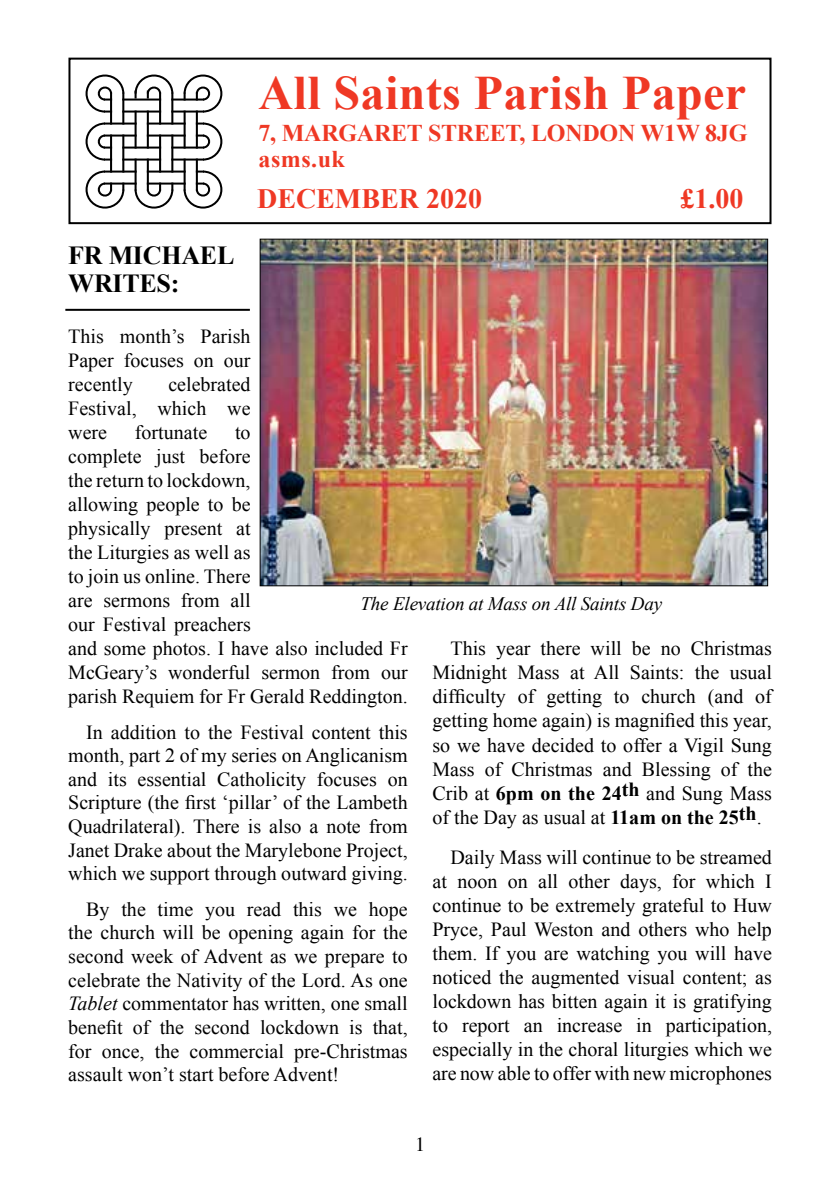
<style>
.page{position:relative;width:840px;height:1191px;background:#fff}
.page>*{position:absolute;margin:0;border:0;box-sizing:border-box;transform-origin:0 0}
.t1{font:700 48px "Times New Roman";letter-spacing:.01em;color:#ef3824}
.t2{font:700 28px "Times New Roman";color:#ef3824}
.t3{font:700 26px/28px "Times New Roman";letter-spacing:-.01em;color:#000}
.t4{font:700 24px/26px "Times New Roman";letter-spacing:-.01em;color:#ef3824}
.t5{font:20px/24px "Times New Roman";color:#000;text-align:justify}
.t6{font:20px "Times";color:#000}
.t7{font:italic 19px "Times New Roman";letter-spacing:-.01em;color:#000}
.s1{font-style:italic}
.s2{font-weight:700}
</style>
<div class="page">
<div style="left:68px;top:58px;width:703px;height:166px;border:2px solid #000"></div>
<hr style="left:172px;top:111px;width:31px;height:2px;background:#000">
<hr style="left:172px;top:99px;width:31px;height:2px;background:#000">
<hr style="left:172px;top:159px;width:31px;height:2px;background:#000">
<hr style="left:172px;top:147px;width:31px;height:2px;background:#000">
<hr style="left:183px;top:112px;width:2px;height:36px;background:#000">
<hr style="left:196px;top:112px;width:2px;height:36px;background:#000">
<svg style="left:182px;top:74px;width:41px;height:40px"></svg>
<hr style="left:183px;top:160px;width:2px;height:30px;background:#000">
<hr style="left:196px;top:160px;width:2px;height:30px;background:#000">
<svg style="left:196px;top:122px;width:27px;height:40px"></svg>
<hr style="left:148px;top:123px;width:36px;height:2px;background:#000">
<hr style="left:148px;top:135px;width:36px;height:2px;background:#000">
<hr style="left:148px;top:171px;width:36px;height:2px;background:#000">
<hr style="left:148px;top:183px;width:36px;height:2px;background:#000">
<svg style="left:182px;top:170px;width:41px;height:39px"></svg>
<svg style="left:85px;top:74px;width:89px;height:135px"></svg>
<hr style="left:65px;top:309px;width:185px;height:2px;background:#000">
<img style="left:261px;top:241px;width:504px;height:343px">
<h1 class="t1" style="left:258px;top:60px;width:489px">All Saints Parish Paper</h1>
<p class="t4" style="left:258px;top:120px;width:490px">7, MARGARET STREET, LONDON W1W 8JG asms.uk</p>
<h2 class="t2" style="left:257px;top:179px;width:226px">DECEMBER 2020</h2>
<h2 class="t2" style="left:680px;top:179px;width:64px">£1.00</h2>
<h3 class="t3" style="left:68px;top:241px;width:167px">FR MICHAEL writes</h3>
<h3 class="t3" style="left:171px;top:269px;width:10px">:</h3>
<p class="t5" style="left:68px;top:324px;width:184px">This month’s Parish Paper focuses on our recently</p>
<p class="t5" style="left:68px;top:372px;width:184px;text-indent:100px">celebrated Festival, which we were</p>
<p class="t5" style="left:135px;top:420px;width:74px">fortunate</p>
<p class="t5" style="left:68px;top:420px;width:341px;text-align:left;text-indent:167px">to<br>complete just before<br>the return to lockdown,<br>allowing people to be<br>physically present at<br>the Liturgies as well as<br>to join us online. There<br>are sermons from all<br>our Festival preachers<br>and some photos. I have also included Fr<br>McGeary’s wonderful sermon from our parish Requiem for Fr Gerald Reddington.</p>
<p class="t5" style="left:68px;top:720px;width:341px;text-indent:18px">In addition to the Festival content this month, part 2 of my series on Anglicanism and its essential Catholicity focuses on Scripture (the first ‘pillar’ of the Lambeth Quadrilateral). There is also a note from Janet Drake about the Marylebone Project, which we support through outward giving.</p>
<p class="t5" style="left:68px;top:897px;width:341px;text-indent:18px">By the time you read this we hope the church will be opening again for the second week of Advent as we prepare to celebrate the Nativity of the Lord. As one <span class="s1">Tablet</span> commentator has written, one small benefit of the second lockdown is that, for once, the commercial pre-Christmas assault won’t start before Advent!</p>
<p class="t7" style="left:360px;top:590px;width:303px">The Elevation at Mass on All Saints Day</p>
<p class="t5" style="left:432px;top:636px;width:341px;text-indent:18px">This year there will be no Christmas Midnight Mass at All Saints: the usual difficulty of getting to church (and of getting home again) is magnified this year, so we have decided to offer a Vigil Sung Mass of Christmas and Blessing of the Crib at <span class="s2">6pm on the 24</span><sup>th</sup> and Sung Mass of the Day as usual at <span class="s2">11am on the 25</span><sup>th</sup>.</p>
<p class="t5" style="left:432px;top:844px;width:341px;text-indent:18px">Daily Mass will continue to be streamed at noon on all other days, for which I continue to be extremely grateful to Huw Pryce, Paul Weston and others who help them. If you are watching you will have noticed the augmented visual content; as lockdown has bitten again it is gratifying to report an increase in participation, especially in the choral liturgies which we are now able to offer with new microphones</p>
<p class="t6" style="left:415px;top:1125px;width:11px">1</p>
</div>
